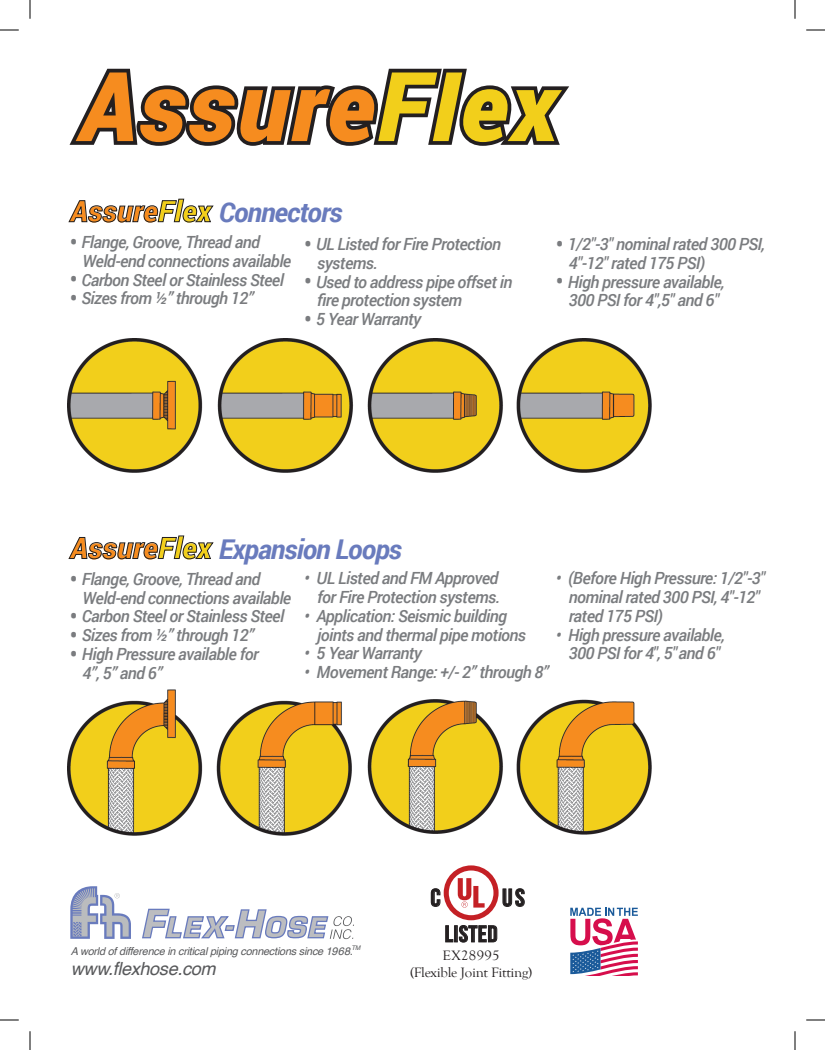
<style>
.page{position:relative;width:825px;height:1050px;background:#fff}
.page>*{position:absolute;margin:0;border:0;box-sizing:border-box;transform-origin:0 0}
.t1{font:italic 700 27.25px "Roboto";letter-spacing:-.035em;color:#697bbd}
.t2{font:24.62px "Bebas Neue";color:#231f20;scale:1.06 1}
.t3{font:23.25px "Bebas Neue";letter-spacing:.02em;color:#231f20;scale:1.06 1}
.t4{font:italic 18.12px "Helvetica";letter-spacing:-.02em;color:#58595b}
.t5{font:italic 500 16.75px/18.8px "Roboto";letter-spacing:-.035em;color:#7a7c7f}
.t6{font:14px/16.2px "Goudy Old Style T";letter-spacing:-.02em;color:#231f20;text-align:center;scale:1.06 1}
.t7{font:italic 10.88px "Helvetica";letter-spacing:-.02em;color:#58595b}
.s1{font-weight:900;font-size:29.62px;color:#f68c1f}
.s2{font-weight:900;font-size:29.62px;color:#f2cf1b}
.s3{font-style:normal;font-size:22.25px}
</style>
<div class="page">
<img style="left:68px;top:338px;width:583px;height:498px">
<svg style="left:142px;top:908px;width:212px;height:31px"></svg>
<svg style="left:70px;top:886px;width:61px;height:53px"></svg>
<svg style="left:570px;top:908px;width:68px;height:67px"></svg>
<svg style="left:70px;top:69px;width:499px;height:77px"></svg>
<svg style="left:431px;top:865px;width:94px;height:78px"></svg>
<svg style="left:68px;top:535px;width:146px;height:25px"></svg>
<svg style="left:68px;top:198px;width:146px;height:25px"></svg>
<svg style="left:0;top:29px;width:19px;height:2px"></svg>
<svg style="left:806px;top:29px;width:19px;height:2px"></svg>
<svg style="left:0;top:1019px;width:19px;height:2px"></svg>
<svg style="left:806px;top:1019px;width:19px;height:2px"></svg>
<svg style="left:29px;top:0;width:2px;height:19px"></svg>
<svg style="left:29px;top:1031px;width:2px;height:19px"></svg>
<svg style="left:794px;top:0;width:2px;height:19px"></svg>
<svg style="left:794px;top:1031px;width:2px;height:19px"></svg>
<p class="t1" style="left:70px;top:193px;width:274px"><span class="s1">Assure</span><span class="s2">Flex</span> Connectors</p>
<p class="t5" style="left:83px;top:232px;width:210px;text-indent:-13px"><span class="s3">•</span> Flange, Groove, Thread and<br>Weld-end connections available</p>
<p class="t5" style="left:70px;top:270px;width:216px"><span class="s3">•</span> Carbon Steel or Stainless Steel</p>
<p class="t5" style="left:70px;top:288px;width:186px"><span class="s3">•</span> Sizes from ½” through 12”</p>
<p class="t5" style="left:317px;top:234px;width:185px;text-indent:-13px"><span class="s3">•</span> UL Listed for Fire Protection systems.</p>
<p class="t5" style="left:317px;top:272px;width:197px;text-indent:-13px"><span class="s3">•</span> Used to address pipe offset in fire protection system</p>
<p class="t5" style="left:304px;top:309px;width:119px"><span class="s3">•</span> 5 Year Warranty</p>
<p class="t5" style="left:569px;top:234px;width:198px;text-indent:-13px"><span class="s3">•</span> 1/2"-3" nominal rated 300 PSI,<br>4"-12" rated 175 PSI)</p>
<p class="t5" style="left:556px;top:272px;width:170px;text-align:center"><span class="s3">•</span> High pressure available,<br>300 PSI for 4",5" and 6"</p>
<p class="t1" style="left:70px;top:530px;width:333px"><span class="s1">Assure</span><span class="s2">Flex</span> Expansion Loops</p>
<p class="t5" style="left:83px;top:569px;width:210px;text-indent:-13px"><span class="s3">•</span> Flange, Groove, Thread and<br>Weld-end connections available</p>
<p class="t5" style="left:70px;top:606px;width:216px"><span class="s3">•</span> Carbon Steel or Stainless Steel</p>
<p class="t5" style="left:70px;top:625px;width:186px"><span class="s3">•</span> Sizes from ½” through 12”</p>
<p class="t5" style="left:83px;top:644px;width:178px;text-indent:-13px"><span class="s3">•</span> High Pressure available for<br>4”, 5” and 6”</p>
<p class="t5" style="left:569px;top:568px;width:198px;text-indent:-13px">• (Before High Pressure: 1/2"-3" nominal rated 300 PSI, 4"-12" rated 175 PSI)</p>
<p class="t5" style="left:556px;top:625px;width:171px;text-align:center">• High pressure available,<br>300 PSI for 4", 5"and 6"</p>
<p class="t5" style="left:304px;top:568px;width:198px;text-align:right">• UL Listed and FM Approved for Fire Protection systems.</p>
<p class="t5" style="left:317px;top:606px;width:210px;text-indent:-13px">• Application: Seismic building joints and thermal pipe motions</p>
<p class="t5" style="left:304px;top:643px;width:119px">• 5 Year Warranty</p>
<p class="t5" style="left:304px;top:662px;width:246px">• Movement Range: +/- 2” through 8”</p>
<p class="t7" style="left:71px;top:943px;width:291px">A world of difference in critical piping connections since 1968.<sup>TM</sup></p>
<p class="t4" style="left:71px;top:955px;width:146px">www.flexhose.com</p>
<p class="t2" style="left:431px;top:884px;width:11px">C</p>
<p class="t2" style="left:502px;top:884px;width:23px">US</p>
<p class="t3" style="left:445px;top:921px;width:51px">LISTED</p>
<p class="t6" style="left:410px;top:948px;width:117px">EX28995<br>(Flexible Joint Fitting)</p>
</div>
